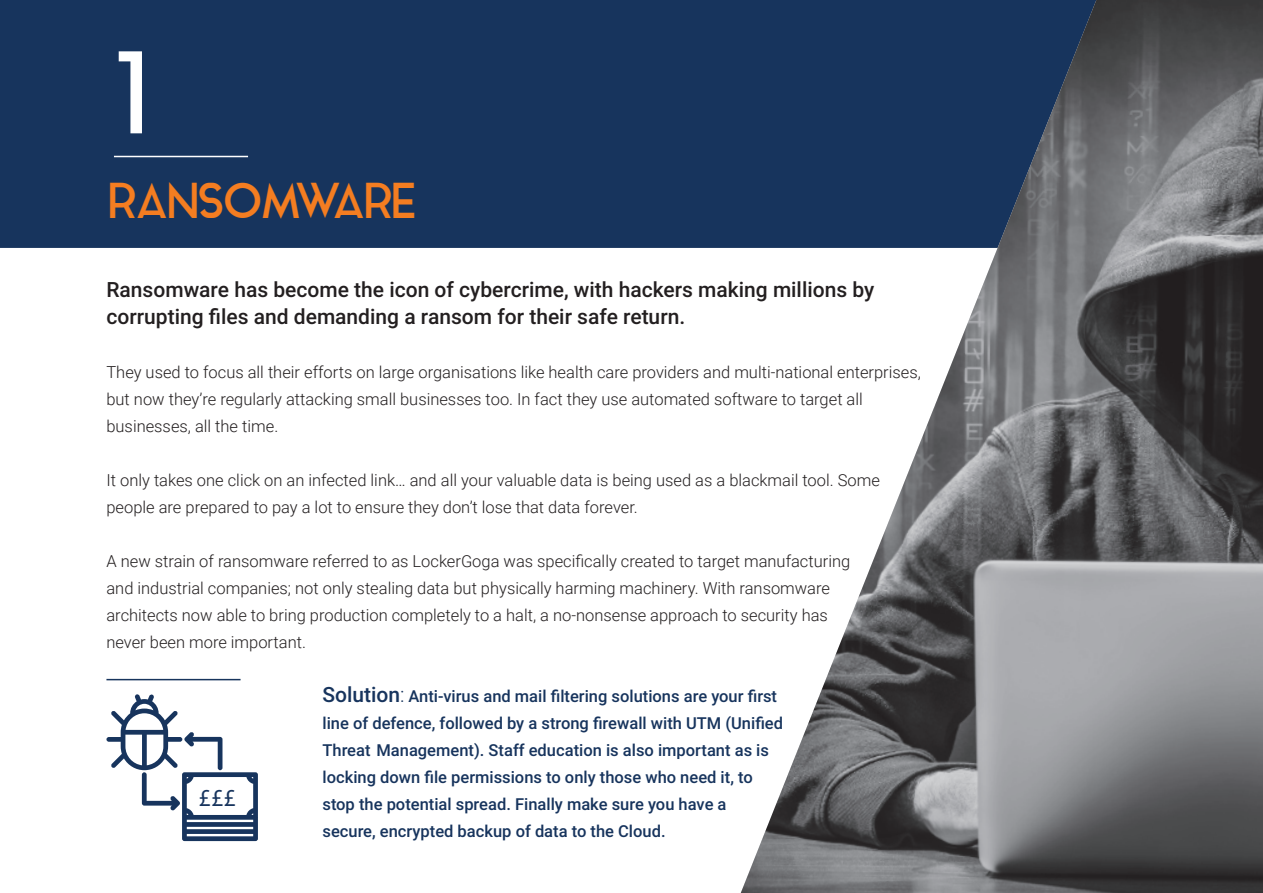
<style>
.page{position:relative;width:1263px;height:893px;background:#fff}
.page>*{position:absolute;margin:0;border:0;box-sizing:border-box;transform-origin:0 0}
.t1{font:111.9px "Aqua Grotesque";color:#fff}
.t2{font:48px "Aqua Grotesque";letter-spacing:-.1em;color:#f47d21}
.t3{font:24.45px "Myriad Pro";color:#17345d}
.t4{font:500 21px/27px "Roboto";color:#231f20}
.t5{font:300 16.5px/27px "Roboto";color:#231f20}
.t6{font:500 16.5px/27px "Roboto";color:#17345d}
.s1{font-size:21px}
.s2{font-weight:300;font-size:21px}
</style>
<div class="page">
<div style="left:1px;top:0;width:740px;height:248px;background:#17345d"></div>
<hr style="left:0;top:0;width:1px;height:893px;background:#17345d">
<hr style="left:114px;top:156px;width:134px;height:1px;background:#fff">
<svg style="left:106px;top:694px;width:152px;height:147px"></svg>
<hr style="left:106px;top:679px;width:135px;height:1px;background:#17345d">
<img style="left:741px;top:0;width:522px;height:893px">
<p class="t1" style="left:110px;top:35px;width:42px">1</p>
<p class="t2" style="left:106px;top:175px;width:313px">RANSOMWARE</p>
<p class="t4" style="left:106px;top:275px;width:769px">Ransomware has become the icon of cybercrime, with hackers making millions by corrupting files and demanding a ransom for their safe return.</p>
<p class="t5" style="left:106px;top:358px;width:816px">They used to focus all their efforts on large organisations like health care providers and multi-national enterprises, but now they’re regularly attacking small businesses too. In fact they use automated software to target all businesses, all the time.</p>
<p class="t5" style="left:106px;top:466px;width:775px">It only takes one click on an infected link… and all your valuable data is being used as a blackmail tool. Some people are prepared to pay a lot to ensure they don’t lose that data forever.</p>
<p class="t5" style="left:106px;top:547px;width:745px">A new strain of ransomware referred to as LockerGoga was specifically created to target manufacturing and industrial companies; not only stealing data but physically harming machinery. With ransomware architects now able to bring production completely to a halt, a no-nonsense approach to security has never been more important.</p>
<p class="t6" style="left:322px;top:682px;width:462px"><span class="s1">Solution</span><span class="s2">:</span> Anti-virus and mail filtering solutions are your first line of defence, followed by a strong firewall with UTM (Unified Threat Management). Staff education is also important as is locking down file permissions to only those who need it, to stop the potential spread. Finally make sure you have a secure, encrypted backup of data to the Cloud.</p>
<h3 class="t3" style="left:199px;top:783px;width:39px">£££</h3>
</div>
